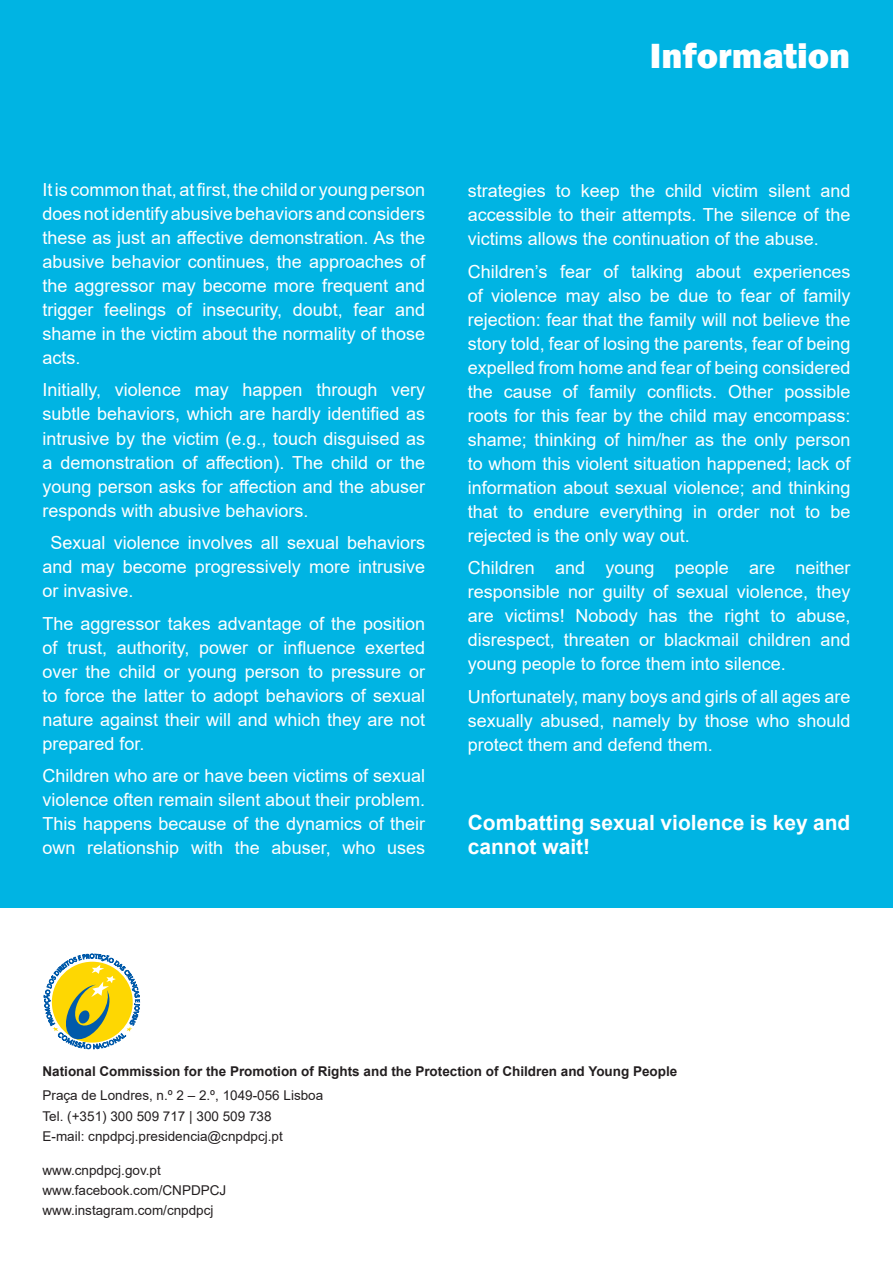
<style>
.page{position:relative;width:893px;height:1263px;background:#fff}
.page>*{position:absolute;margin:0;border:0;box-sizing:border-box;transform-origin:0 0}
.t1{font:800 36px "Franklin Gothic";color:#fff}
.t2{font:700 21px/24px "Arial";color:#fff}
.t3{font:18px/24px "Arial";color:#fff;text-align:justify}
.t4{font:13.5px "Arial";color:#231f20}
.t5{font:700 13.5px "Arial";color:#231f20}
</style>
<div class="page">
<div style="left:0;top:0;width:893px;height:908px;background:#00b4e3"></div>
<svg style="left:44px;top:954px;width:96px;height:95px"></svg>
<p class="t1" style="left:650px;top:32px;width:202px">Information</p>
<p class="t3" style="left:43px;top:178px;width:384px">It is common that, at first, the child or young person does not identify abusive behaviors and considers these as just an affective demonstration. As the abusive behavior continues, the approaches of the aggressor may become more frequent and trigger feelings of insecurity, doubt, fear and shame in the victim about the normality of those acts.</p>
<p class="t3" style="left:43px;top:378px;width:384px">Initially, violence may happen through very subtle behaviors, which are hardly identified as intrusive by the victim (e.g., touch disguised as a demonstration of affection). The child or the young person asks for affection and the abuser responds with abusive behaviors.</p>
<p class="t3" style="left:43px;top:531px;width:384px;text-indent:8px">Sexual violence involves all sexual behaviors and may become progressively more intrusive or invasive.</p>
<p class="t3" style="left:43px;top:611px;width:384px">The aggressor takes advantage of the position of trust, authority, power or influence exerted over the child or young person to pressure or to force the latter to adopt behaviors of sexual nature against their will and which they are not prepared for.</p>
<p class="t3" style="left:43px;top:764px;width:384px">Children who are or have been victims of sexual violence often remain silent about their problem.<br>This happens because of the dynamics of their own relationship with the abuser, who uses</p>
<p class="t3" style="left:468px;top:179px;width:384px">strategies to keep the child victim silent and accessible to their attempts. The silence of the victims allows the continuation of the abuse.</p>
<p class="t3" style="left:468px;top:259px;width:384px">Children’s fear of talking about experiences of violence may also be due to fear of family rejection: fear that the family will not believe the story told, fear of losing the parents, fear of being expelled from home and fear of being considered the cause of family conflicts. Other possible roots for this fear by the child may encompass: shame; thinking of him/her as the only person to whom this violent situation happened; lack of information about sexual violence; and thinking that to endure everything in order not to be rejected is the only way out.</p>
<p class="t3" style="left:468px;top:556px;width:384px">Children and young people are neither responsible nor guilty of sexual violence, they are victims! Nobody has the right to abuse, disrespect, threaten or blackmail children and young people to force them into silence.</p>
<p class="t3" style="left:468px;top:684px;width:384px">Unfortunately, many boys and girls of all ages are sexually abused, namely by those who should protect them and defend them.</p>
<p class="t2" style="left:468px;top:811px;width:384px">Combatting sexual violence is key and cannot wait!</p>
<p class="t5" style="left:43px;top:1061px;width:636px">National Commission for the Promotion of Rights and the Protection of Children and Young People</p>
<p class="t4" style="left:43px;top:1086px;width:282px">Praça de Londres, n.º 2 – 2.º, 1049-056 Lisboa</p>
<p class="t4" style="left:43px;top:1107px;width:231px">Tel. (+351) 300 509 717 | 300 509 738</p>
<p class="t4" style="left:43px;top:1127px;width:242px">E-mail: cnpdpcj.presidencia@cnpdpcj.pt</p>
<p class="t4" style="left:43px;top:1160px;width:120px">www.cnpdpcj.gov.pt</p>
<p class="t4" style="left:43px;top:1181px;width:185px">www.facebook.com/CNPDPCJ</p>
<p class="t4" style="left:43px;top:1201px;width:173px">www.instagram.com/cnpdpcj</p>
</div>
